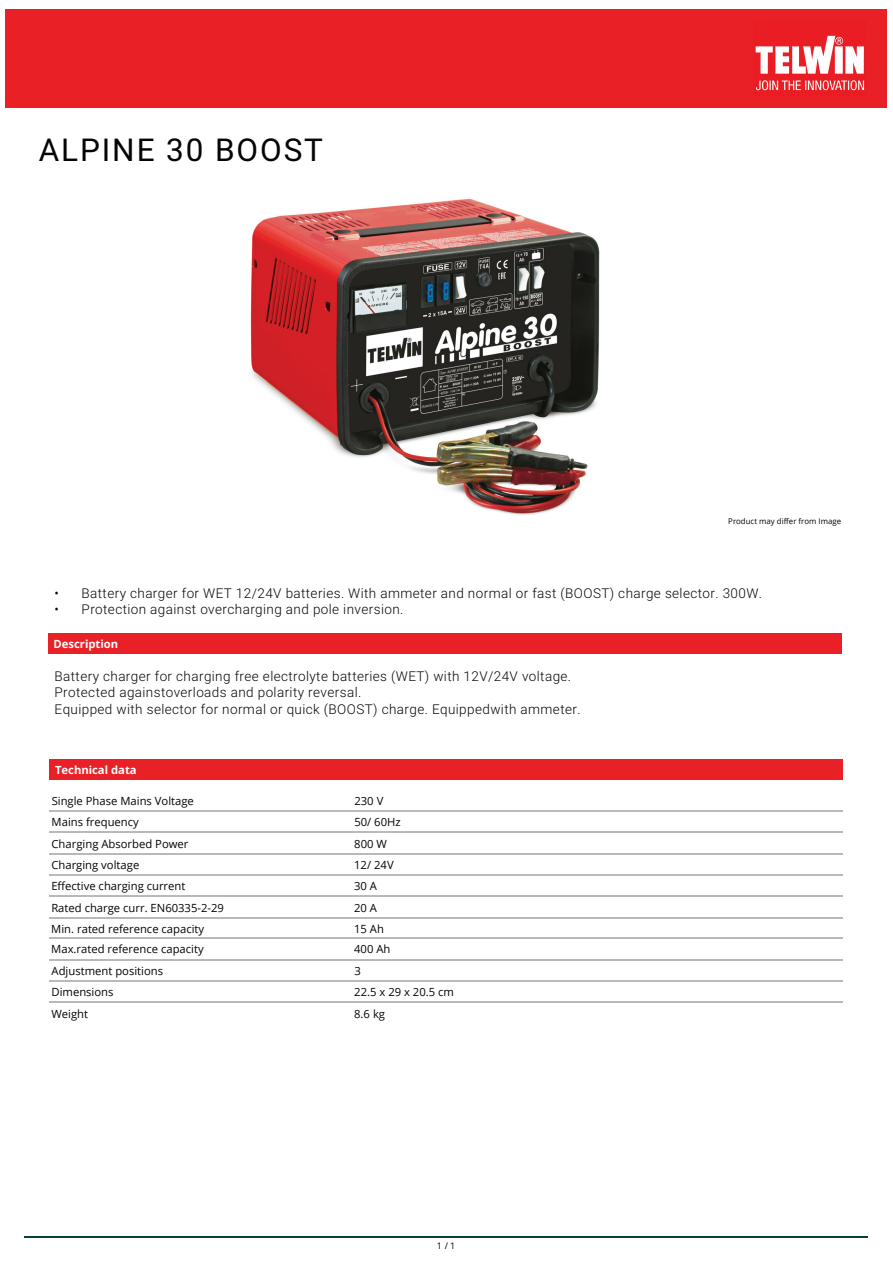
<style>
.page{position:relative;width:893px;height:1263px;background:#fff}
.page>*{position:absolute;margin:0;border:0;box-sizing:border-box;transform-origin:0 0}
.t1{font:31.5px "Roboto";letter-spacing:.06em;color:#040504}
.t2{font:300 13.5px/16.2px "Roboto";letter-spacing:.03em;color:#040504}
.t3{font:11.25px "Open Sans";color:#040504}
.t4{font:700 11.25px "Open Sans";color:#fff}
.t5{font:9px "Open Sans";color:#040504}
.t6{font:7.8px "Open Sans";color:#040504}
</style>
<div class="page">
<img style="left:250px;top:198px;width:350px;height:317px">
<div style="left:6px;top:9px;width:880px;height:99px;background:#e92126"></div>
<hr style="left:25px;top:1236px;width:842px;height:2px;background:#083f35">
<div style="left:49px;top:759px;width:794px;height:21px;background:#e92126"></div>
<hr style="left:49px;top:810px;width:303px;height:2px;background:#b9b9b9">
<hr style="left:352px;top:810px;width:491px;height:2px;background:#b9b9b9">
<hr style="left:49px;top:832px;width:303px;height:1px;background:#b9b9b9">
<hr style="left:352px;top:832px;width:491px;height:1px;background:#b9b9b9">
<hr style="left:49px;top:853px;width:303px;height:1px;background:#b9b9b9">
<hr style="left:352px;top:853px;width:491px;height:1px;background:#b9b9b9">
<hr style="left:49px;top:875px;width:303px;height:1px;background:#b9b9b9">
<hr style="left:352px;top:875px;width:491px;height:1px;background:#b9b9b9">
<hr style="left:49px;top:896px;width:303px;height:1px;background:#b9b9b9">
<hr style="left:352px;top:896px;width:491px;height:1px;background:#b9b9b9">
<hr style="left:49px;top:917px;width:303px;height:1px;background:#b9b9b9">
<hr style="left:352px;top:917px;width:491px;height:1px;background:#b9b9b9">
<img style="left:755px;top:35px;width:110px;height:56px">
<hr style="left:49px;top:938px;width:303px;height:1px;background:#b9b9b9">
<hr style="left:352px;top:938px;width:491px;height:1px;background:#b9b9b9">
<hr style="left:49px;top:959px;width:303px;height:1px;background:#b9b9b9">
<hr style="left:352px;top:959px;width:491px;height:1px;background:#b9b9b9">
<hr style="left:49px;top:980px;width:303px;height:2px;background:#b9b9b9">
<hr style="left:352px;top:980px;width:491px;height:2px;background:#b9b9b9">
<hr style="left:49px;top:1002px;width:303px;height:1px;background:#b9b9b9">
<hr style="left:352px;top:1002px;width:491px;height:1px;background:#b9b9b9">
<div style="left:48px;top:634px;width:793px;height:20px;background:#e92126"></div>
<h1 class="t1" style="left:39px;top:128px;width:286px">ALPINE 30 BOOST</h1>
<p class="t6" style="left:728px;top:516px;width:114px">Product may differ from Image</p>
<p class="t2" style="left:55px;top:585px;width:709px">• Battery charger for WET 12/24V batteries. With ammeter and normal or fast (BOOST) charge selector. 300W.</p>
<p class="t2" style="left:55px;top:601px;width:350px">• Protection against overcharging and pole inversion.</p>
<p class="t4" style="left:54px;top:636px;width:66px">Description</p>
<p class="t2" style="left:55px;top:668px;width:527px">Battery charger for charging free electrolyte batteries (WET) with 12V/24V voltage.<br>Protected againstoverloads and polarity reversal.<br>Equipped with selector for normal or quick (BOOST) charge. Equippedwith ammeter.</p>
<p class="t4" style="left:55px;top:762px;width:83px">Technical data</p>
<p class="t3" style="left:52px;top:793px;width:144px">Single Phase Mains Voltage</p>
<p class="t3" style="left:354px;top:793px;width:30px">230 V</p>
<p class="t3" style="left:52px;top:814px;width:89px">Mains frequency</p>
<p class="t3" style="left:354px;top:814px;width:48px">50/ 60Hz</p>
<p class="t3" style="left:52px;top:836px;width:138px">Charging Absorbed Power</p>
<p class="t3" style="left:354px;top:836px;width:34px">800 W</p>
<p class="t3" style="left:51px;top:857px;width:89px">Charging voltage</p>
<p class="t3" style="left:354px;top:857px;width:41px">12/ 24V</p>
<p class="t3" style="left:51px;top:879px;width:135px">Effective charging current</p>
<p class="t3" style="left:354px;top:879px;width:24px">30 A</p>
<p class="t3" style="left:51px;top:900px;width:174px">Rated charge curr. EN60335-2-29</p>
<p class="t3" style="left:354px;top:900px;width:24px">20 A</p>
<p class="t3" style="left:51px;top:921px;width:154px">Min. rated reference capacity</p>
<p class="t3" style="left:354px;top:921px;width:31px">15 Ah</p>
<p class="t3" style="left:51px;top:942px;width:154px">Max.rated reference capacity</p>
<p class="t3" style="left:354px;top:942px;width:38px">400 Ah</p>
<p class="t3" style="left:52px;top:963px;width:113px">Adjustment positions</p>
<p class="t3" style="left:354px;top:963px;width:8px">3</p>
<p class="t3" style="left:52px;top:984px;width:64px">Dimensions</p>
<p class="t3" style="left:354px;top:984px;width:101px">22.5 x 29 x 20.5 cm</p>
<p class="t3" style="left:51px;top:1006px;width:38px">Weight</p>
<p class="t3" style="left:354px;top:1006px;width:32px">8.6 kg</p>
<p class="t5" style="left:436px;top:1239px;width:20px">1/1</p>
</div>
